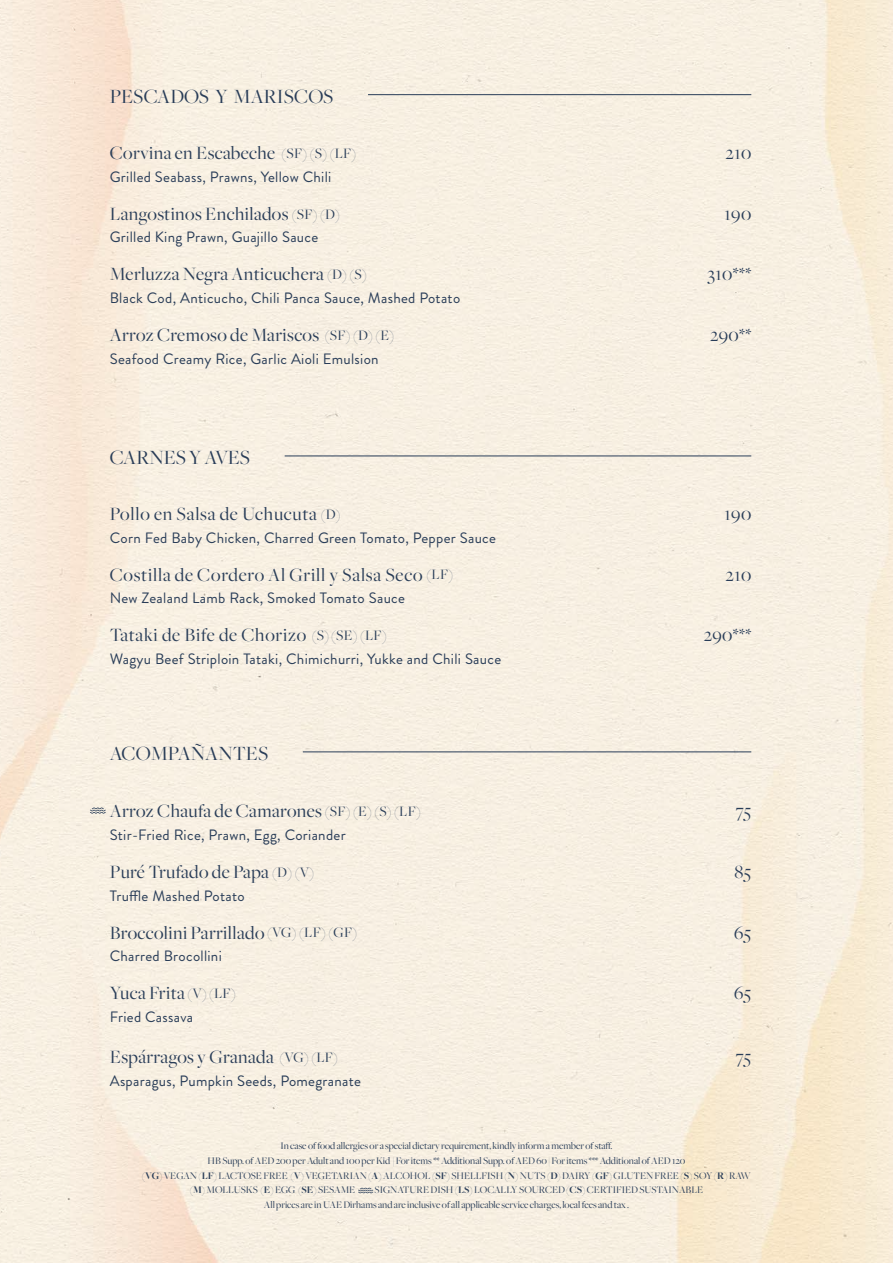
<style>
.page{position:relative;width:893px;height:1263px;background:#fff}
.page>*{position:absolute;margin:0;border:0;box-sizing:border-box;transform-origin:0 0}
.t1{font:21px "Freight Big";color:#293d58}
.t2{font:19.5px "Freight Big";letter-spacing:.02em;color:#293d58}
.t3{font:19.5px "Freight Big";letter-spacing:.04em;color:#293d58}
.t4{font:15px "Brandon Grotesque";letter-spacing:.02em;color:#293d58}
.t5{font:10.5px/14.7px "Freight Big";color:#293d58}
.s1{font-size:15px}
.s2{font-weight:700}
</style>
<div class="page">
<svg style="left:358px;top:1188px;width:15px;height:5px"></svg>
<hr style="left:285px;top:456px;width:466px;height:1px;background:#293d58">
<hr style="left:368px;top:94px;width:383px;height:1px;background:#293d58">
<hr style="left:303px;top:752px;width:448px;height:1px;background:#293d58">
<svg style="left:90px;top:807px;width:16px;height:7px"></svg>
<h1 class="t1" style="left:110px;top:85px;width:225px">PESCADOS Y MARISCOS</h1>
<h2 class="t2" style="left:110px;top:143px;width:248px">Corvina en Escabeche <span class="s1">(SF) (S) (LF)</span></h2>
<h2 class="t2" style="left:726px;top:143px;width:27px">210</h2>
<h3 class="t4" style="left:110px;top:166px;width:223px">Grilled Seabass, Prawns, Yellow Chili</h3>
<h2 class="t2" style="left:110px;top:203px;width:232px">Langostinos Enchilados <span class="s1">(SF) (D)</span></h2>
<h2 class="t2" style="left:725px;top:203px;width:28px">190</h2>
<h3 class="t4" style="left:110px;top:227px;width:210px">Grilled King Prawn, Guajillo Sauce</h3>
<h2 class="t2" style="left:110px;top:264px;width:259px">Merluzza Negra Anticuchera <span class="s1">(D) (S)</span></h2>
<h2 class="t2" style="left:707px;top:264px;width:45px">310***</h2>
<h3 class="t4" style="left:110px;top:287px;width:352px">Black Cod, Anticucho, Chili Panca Sauce, Mashed Potato</h3>
<h2 class="t2" style="left:110px;top:324px;width:286px">Arroz Cremoso de Mariscos <span class="s1">(SF) (D) (E)</span></h2>
<h2 class="t2" style="left:710px;top:324px;width:43px">290**</h2>
<h3 class="t4" style="left:110px;top:348px;width:270px">Seafood Creamy Rice, Garlic Aioli Emulsion</h3>
<h1 class="t1" style="left:110px;top:446px;width:142px">CARNES Y AVES</h1>
<h2 class="t3" style="left:110px;top:503px;width:232px">Pollo en Salsa de Uchucuta <span class="s1">(D)</span></h2>
<h2 class="t2" style="left:725px;top:503px;width:28px">190</h2>
<h3 class="t4" style="left:110px;top:527px;width:388px">Corn Fed Baby Chicken, Charred Green Tomato, Pepper Sauce</h3>
<h2 class="t3" style="left:110px;top:564px;width:345px">Costilla de Cordero Al Grill y Salsa Seco <span class="s1">(LF)</span></h2>
<h2 class="t2" style="left:726px;top:564px;width:27px">210</h2>
<h3 class="t4" style="left:110px;top:588px;width:297px">New Zealand Lamb Rack, Smoked Tomato Sauce</h3>
<h2 class="t3" style="left:110px;top:625px;width:278px">Tataki de Bife de Chorizo <span class="s1">(S) (SE) (LF)</span></h2>
<h2 class="t2" style="left:704px;top:625px;width:49px">290***</h2>
<h3 class="t4" style="left:110px;top:648px;width:393px">Wagyu Beef Striploin Tataki, Chimichurri, Yukke and Chili Sauce</h3>
<h1 class="t1" style="left:110px;top:742px;width:160px">ACOMPAÑANTES</h1>
<h2 class="t2" style="left:110px;top:801px;width:313px">Arroz Chaufa de Camarones <span class="s1">(SF) (E) (S) (LF)</span></h2>
<h2 class="t2" style="left:736px;top:801px;width:17px">75</h2>
<h3 class="t4" style="left:110px;top:824px;width:237px">Stir-Fried Rice, Prawn, Egg, Coriander</h3>
<h2 class="t2" style="left:110px;top:861px;width:206px">Puré Trufado de Papa <span class="s1">(D) (V)</span></h2>
<h2 class="t2" style="left:735px;top:861px;width:18px">85</h2>
<h3 class="t4" style="left:110px;top:885px;width:136px">Truffle Mashed Potato</h3>
<h2 class="t2" style="left:110px;top:922px;width:249px">Broccolini Parrillado <span class="s1">(VG) (LF) (GF)</span></h2>
<h2 class="t2" style="left:734px;top:922px;width:19px">65</h2>
<h3 class="t4" style="left:110px;top:946px;width:114px">Charred Brocollini</h3>
<h2 class="t2" style="left:110px;top:983px;width:128px">Yuca Frita <span class="s1">(V) (LF)</span></h2>
<h2 class="t2" style="left:734px;top:983px;width:19px">65</h2>
<h3 class="t4" style="left:110px;top:1006px;width:85px">Fried Cassava</h3>
<h2 class="t2" style="left:110px;top:1046px;width:230px">Espárragos y Granada <span class="s1">(VG) (LF)</span></h2>
<h2 class="t2" style="left:736px;top:1046px;width:17px">75</h2>
<h3 class="t4" style="left:110px;top:1070px;width:253px">Asparagus, Pumpkin Seeds, Pomegranate</h3>
<p class="t5" style="left:281px;top:1139px;width:333px">In case of food allergies or a special dietary requirement, kindly inform a member of staff.</p>
<p class="t5" style="left:208px;top:1153px;width:479px">HB Supp. of AED 200 per Adult and 100 per Kid | For items ** Additional Supp. of AED 60 | For items *** Additional of AED 120</p>
<p class="t5" style="left:142px;top:1168px;width:610px"><span class="s2">(VG)</span> VEGAN <span class="s2">(LF)</span> LACTOSE FREE <span class="s2">(V)</span> VEGETARIAN <span class="s2">(A)</span> ALCOHOL <span class="s2">(SF)</span> SHELLFISH <span class="s2">(N)</span> NUTS <span class="s2">(D)</span> DAIRY <span class="s2">(GF)</span> GLUTEN FREE <span class="s2">(S)</span> SOY <span class="s2">(R)</span> RAW</p>
<p class="t5" style="left:190px;top:1183px;width:167px"><span class="s2">(M)</span> MOLLUSKS <span class="s2">(E)</span> EGG (<span class="s2">SE</span>) SESAME</p>
<p class="t5" style="left:264px;top:1183px;width:441px;text-indent:111px">SIGNATURE DISH <span class="s2">(LS)</span> LOCALLY SOURCED <span class="s2">(CS)</span> CERTIFIED SUSTAINABLE<br>All prices are in UAE Dirhams and are inclusive of all applicable service charges, local fees and tax .</p>
</div>
